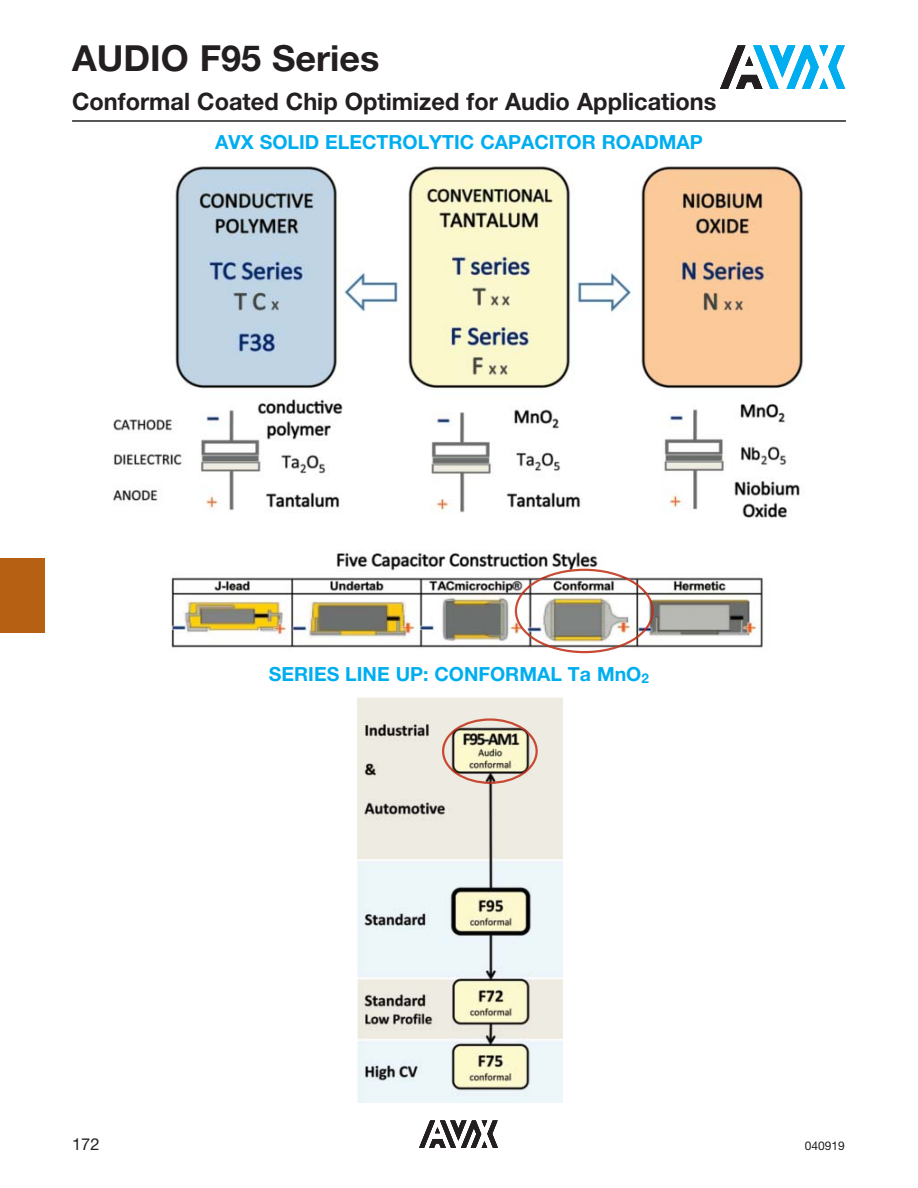
<style>
.page{position:relative;width:918px;height:1188px;background:#fff}
.page>*{position:absolute;margin:0;border:0;box-sizing:border-box;transform-origin:0 0}
.t1{font:700 36px "Helvetica Neue LT Std";color:#231f20}
.t2{font:700 24px "Helvetica Neue LT Std";color:#231f20}
.t3{font:700 19.5px "Helvetica Neue LT Std";color:#00aeef}
.t4{font:16.5px "Helvetica Neue LT Std";color:#231f20}
.t5{font:12px "Helvetica Neue LT Std";color:#231f20}
.s1{font-size:13.5px}
</style>
<div class="page">
<div style="left:0;top:559px;width:45px;height:74px;background:#b56012"></div>
<svg style="left:720px;top:45px;width:125px;height:44px"></svg>
<svg style="left:419px;top:1120px;width:79px;height:28px"></svg>
<hr style="left:72px;top:120px;width:774px;height:2px;background:#231f20">
<img style="left:113px;top:166px;width:692px;height:488px">
<img style="left:358px;top:698px;width:204px;height:404px">
<img style="left:515px;top:569px;width:139px;height:84px">
<img style="left:442px;top:718px;width:96px;height:66px">
<h1 class="t1" style="left:72px;top:45px;width:309px">AUDIO F95 Series</h1>
<p class="t2" style="left:72px;top:93px;width:646px">Conformal Coated Chip Optimized for Audio Applications</p>
<p class="t3" style="left:215px;top:135px;width:489px">AVX SOLID ELECTROLYTIC CAPACITOR ROADMAP</p>
<p class="t3" style="left:269px;top:667px;width:382px">SERIES LINE UP: CONFORMAL Ta MnO<span class="s1">2</span></p>
<p class="t4" style="left:72px;top:1138px;width:29px">172</p>
<p class="t5" style="left:805px;top:1141px;width:42px">040919</p>
</div>
